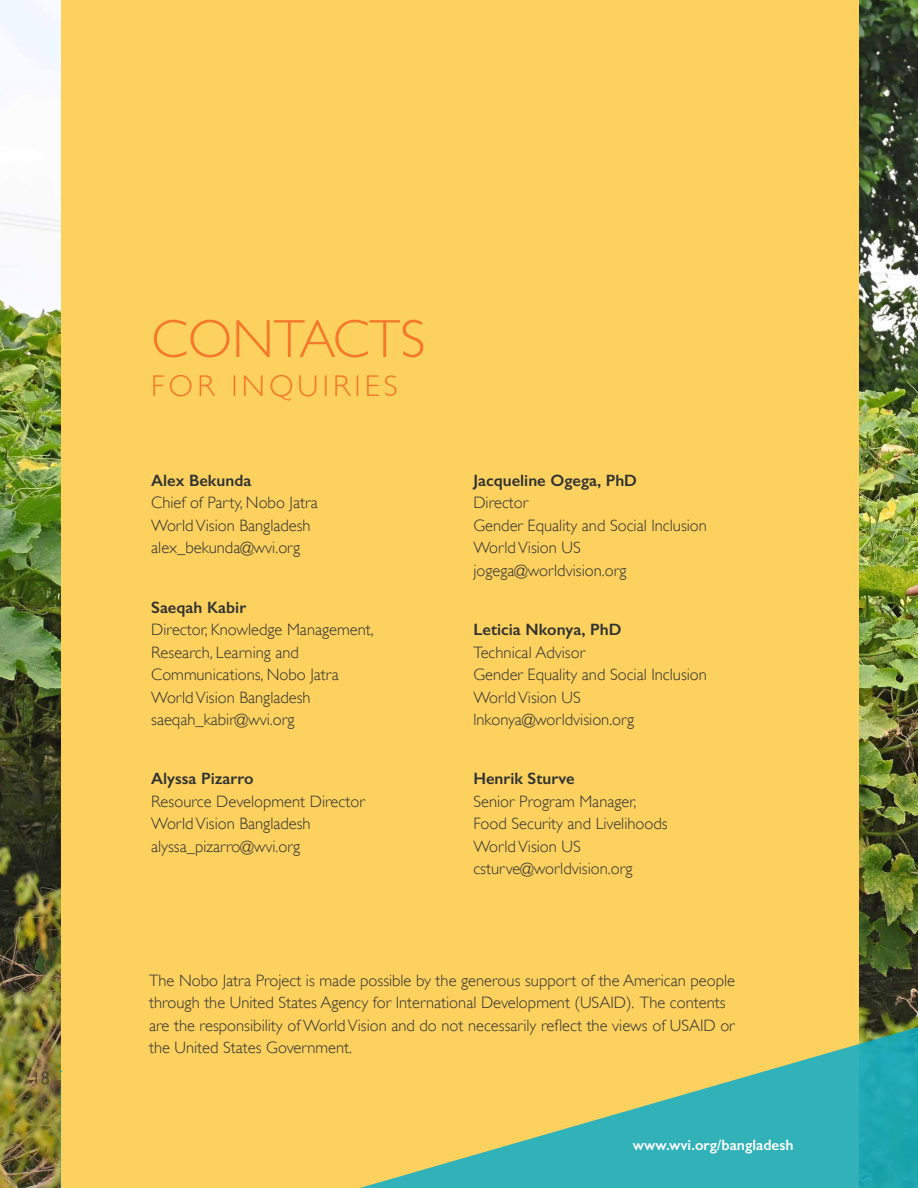
<style>
.page{position:relative;width:918px;height:1188px;background:#fff}
.page>*{position:absolute;margin:0;border:0;box-sizing:border-box;transform-origin:0 0}
.t1{font:300 54px "Gill Sans";color:#f4792a}
.t2{font:300 30px "Gill Sans";letter-spacing:.14em;color:#f4792a}
.t3{font:300 18px "Gill Sans";color:#313232}
.Author_country{font:300 16.5px/22.5px "Gill Sans";color:#313232}
.author{font:600 16.5px "Gill Sans";color:#313232}
.t4{font:600 15px "Gill Sans";color:#fff}
</style>
<div class="page">
<img style="left:858px;top:0;width:60px;height:756px">
<img style="left:0;top:0;width:61px;height:1188px">
<div style="left:61px;top:0;width:797px;height:1188px;background:#fcd15e"></div>
<svg style="left:360px;top:756px;width:558px;height:432px"></svg>
<svg style="left:60px;top:1071px;width:2px;height:117px"></svg>
<p class="t3" style="left:32px;top:1067px;width:19px">18</p>
<h3 class="t1" style="left:151px;top:308px;width:276px">CONTACTS</h3>
<h3 class="t2" style="left:151px;top:369px;width:248px">FOR INQUIRIES</h3>
<p class="author" style="left:151px;top:470px;width:102px">Alex Bekunda</p>
<p class="Author_country" style="left:151px;top:492px;width:168px">Chief of Party, Nobo Jatra</p>
<p class="Author_country" style="left:151px;top:514px;width:161px">World Vision Bangladesh</p>
<p class="Author_country" style="left:151px;top:537px;width:151px">alex_bekunda@wvi.org</p>
<p class="author" style="left:151px;top:597px;width:97px">Saeqah Kabir</p>
<p class="Author_country" style="left:151px;top:618px;width:224px">Director, Knowledge Management,<br>Research, Learning and<br>Communications, Nobo Jatra</p>
<p class="Author_country" style="left:151px;top:686px;width:161px">World Vision Bangladesh</p>
<p class="Author_country" style="left:151px;top:708px;width:145px">saeqah_kabir@wvi.org</p>
<p class="author" style="left:151px;top:769px;width:104px">Alyssa Pizarro</p>
<p class="Author_country" style="left:151px;top:790px;width:215px">Resource Development Director</p>
<p class="Author_country" style="left:151px;top:813px;width:161px">World Vision Bangladesh</p>
<p class="Author_country" style="left:151px;top:835px;width:151px">alyssa_pizarro@wvi.org</p>
<p class="author" style="left:473px;top:470px;width:165px">Jacqueline Ogega, PhD</p>
<p class="Author_country" style="left:473px;top:492px;width:235px">Director<br>Gender Equality and Social Inclusion</p>
<p class="Author_country" style="left:473px;top:537px;width:109px">World Vision US</p>
<p class="Author_country" style="left:473px;top:559px;width:155px">jogega@worldvision.org</p>
<p class="author" style="left:473px;top:620px;width:150px">Leticia Nkonya, PhD</p>
<p class="Author_country" style="left:473px;top:641px;width:235px">Technical Advisor<br>Gender Equality and Social Inclusion</p>
<p class="Author_country" style="left:473px;top:686px;width:109px">World Vision US</p>
<p class="Author_country" style="left:473px;top:708px;width:162px">lnkonya@worldvision.org</p>
<p class="author" style="left:473px;top:769px;width:103px">Henrik Sturve</p>
<p class="Author_country" style="left:473px;top:790px;width:196px">Senior Program Manager,<br>Food Security and Livelihoods</p>
<p class="Author_country" style="left:473px;top:835px;width:109px">World Vision US</p>
<p class="Author_country" style="left:473px;top:858px;width:161px">csturve@worldvision.org</p>
<p class="Author_country" style="left:149px;top:969px;width:588px">The Nobo Jatra Project is made possible by the generous support of the American people through the United States Agency for International Development (USAID). The contents are the responsibility of World Vision and do not necessarily reflect the views of USAID or the United States Government.</p>
<p class="t4" style="left:633px;top:1136px;width:162px">www.wvi.org/bangladesh</p>
</div>
